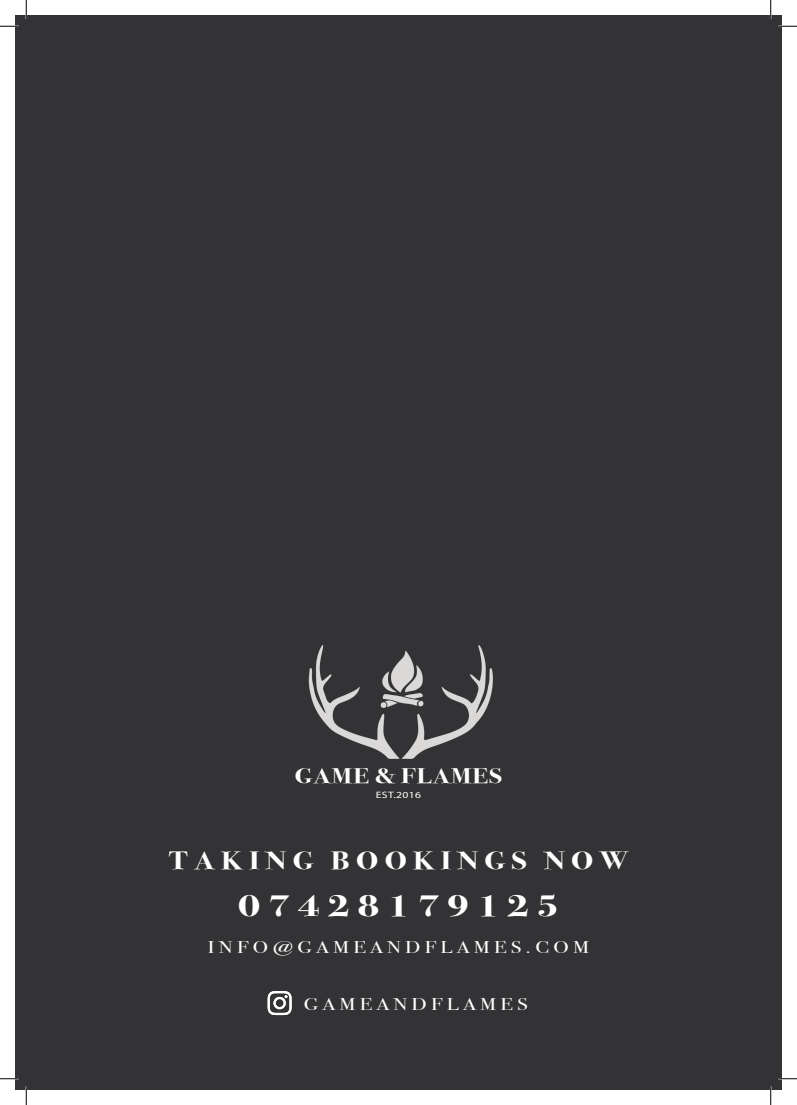
<style>
.page{position:relative;width:797px;height:1105px;background:#fff}
.page>*{position:absolute;margin:0;border:0;box-sizing:border-box;transform-origin:0 0}
.t1{font:700 31.38px "Bodoni Svty Two ITCTT";letter-spacing:.2em;color:#fff;scale:1.25 1}
.t2{font:700 25px "Bodoni Svty Two ITCTT";letter-spacing:.2em;color:#fff;scale:1.25 1}
.t3{font:700 21.12px "Bodoni Svty Two OSITCTT";letter-spacing:.03em;color:#fff;scale:1.25 1}
.t4{font:17px "Bodoni Svty Two ITCTT";letter-spacing:.2em;color:#fff;scale:1.25 1}
.t5{font:9.25px "Myriad Pro";letter-spacing:.03em;color:#fff;scale:1.25 1}
</style>
<div class="page">
<div style="left:16px;top:16px;width:765px;height:1073px;background:#333335"></div>
<img style="left:303px;top:646px;width:190px;height:114px">
<svg style="left:267px;top:991px;width:25px;height:24px"></svg>
<svg style="left:0;top:25px;width:19px;height:2px"></svg>
<svg style="left:778px;top:25px;width:19px;height:2px"></svg>
<svg style="left:0;top:1078px;width:19px;height:1px"></svg>
<svg style="left:778px;top:1078px;width:19px;height:1px"></svg>
<svg style="left:25px;top:0;width:2px;height:19px"></svg>
<svg style="left:25px;top:1086px;width:2px;height:19px"></svg>
<svg style="left:770px;top:0;width:1px;height:19px"></svg>
<svg style="left:770px;top:1086px;width:1px;height:19px"></svg>
<p class="t3" style="left:295px;top:763px;width:167px">GAME &amp; FLAMES</p>
<p class="t5" style="left:376px;top:789px;width:38px">EST.2016</p>
<p class="t2" style="left:169px;top:840px;width:368px">TAKING BOOKINGS NOW</p>
<p class="t1" style="left:238px;top:879px;width:258px">07428179125</p>
<p class="t4" style="left:208px;top:934px;width:306px">INFO@GAMEANDFLAMES.COM</p>
<p class="t4" style="left:304px;top:990px;width:180px">GAMEANDFLAMES</p>
</div>
